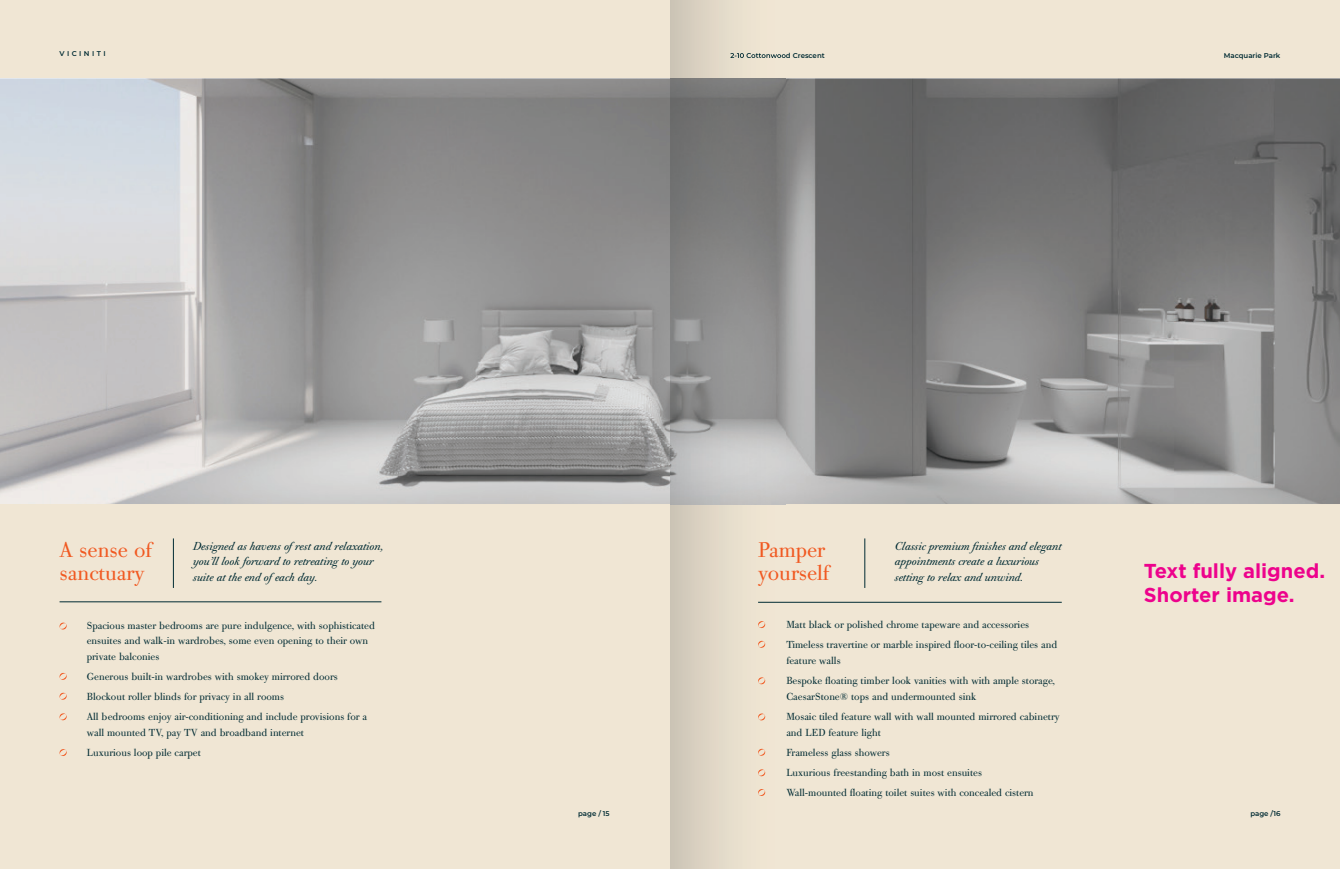
<style>
.page{position:relative;width:1340px;height:869px;background:#fff}
.page>*{position:absolute;margin:0;border:0;box-sizing:border-box;transform-origin:0 0}
.t1{font:21px/23.4px "Bodoni Old Face BE";color:#f15921}
.t2{font:700 20.12px/24.2px "Gotham";color:#ed028c}
.t3{font:italic 11.38px/15.8px "Bodoni Old Face BE";color:#002b33}
.t4{font:10.06px/20px "Bodoni Old Face BE";color:#002b33}
.t5{font:600 7px "Montserrat";color:#002b33}
.t6{font:600 7px "Montserrat";letter-spacing:.35em;color:#002b33}
</style>
<div class="page">
<div style="left:0;top:0;width:1339px;height:868px;background:#f0e6d4"></div>
<img style="left:0;top:78px;width:1339px;height:426px">
<svg style="left:670px;top:0;width:115px;height:868px"></svg>
<img style="left:670px;top:78px;width:115px;height:426px">
<div style="left:730px;top:53px;width:55px;height:5px;background:#eee4d1"></div>
<hr style="left:864px;top:538px;width:1px;height:49px;background:#002b33">
<hr style="left:758px;top:601px;width:303px;height:1px;background:#002b33">
<svg style="left:757px;top:620px;width:8px;height:8px"></svg>
<svg style="left:757px;top:640px;width:8px;height:8px"></svg>
<svg style="left:757px;top:676px;width:8px;height:8px"></svg>
<svg style="left:757px;top:712px;width:8px;height:8px"></svg>
<svg style="left:757px;top:748px;width:8px;height:7px"></svg>
<svg style="left:757px;top:788px;width:8px;height:8px"></svg>
<svg style="left:757px;top:768px;width:8px;height:8px"></svg>
<hr style="left:60px;top:601px;width:321px;height:1px;background:#002b33">
<hr style="left:173px;top:538px;width:1px;height:49px;background:#002b33">
<svg style="left:59px;top:622px;width:8px;height:7px"></svg>
<svg style="left:59px;top:672px;width:8px;height:8px"></svg>
<svg style="left:59px;top:692px;width:8px;height:7px"></svg>
<svg style="left:59px;top:713px;width:8px;height:7px"></svg>
<svg style="left:59px;top:749px;width:8px;height:7px"></svg>
<p class="t6" style="left:60px;top:48px;width:48px">VICINITI</p>
<p class="t5" style="left:730px;top:50px;width:96px">2-10 Cottonwood Crescent</p>
<p class="t5" style="left:1223px;top:50px;width:58px">Macquarie Park</p>
<h1 class="t1" style="left:60px;top:538px;width:94px">A sense of sanctuary</h1>
<p class="t3" style="left:192px;top:538px;width:191px">Designed as havens ofrest and relaxation, you’ll look forward to retreating to your suite at the end ofeach day.</p>
<p class="t4" style="left:87px;top:617px;width:290px;line-height:15.8px">Spacious master bedrooms are pure indulgence, with sophisticated ensuites and walk-in wardrobes, some even opening to their own private balconies</p>
<p class="t4" style="left:87px;top:666px;width:282px">Generous built-in wardrobes with smokey mirrored doors<br>Blockout roller blinds for privacy in all rooms<br>All bedrooms enjoy air-conditioning and include provisions for a</p>
<p class="t4" style="left:87px;top:722px;width:219px">wall mounted TV, pay TV and broadband internet<br>Luxurious loop pile carpet</p>
<p class="t3" style="left:894px;top:538px;width:168px">Classic premium finishes and elegant appointments create a luxurious setting to relax and unwind.</p>
<h1 class="t1" style="left:758px;top:538px;width:73px">Pamper yourself</h1>
<p class="t4" style="left:786px;top:615px;width:272px">Matt black or polished chrome tapeware and accessories<br>Timeless travertine or marble inspired floor-to-ceiling tiles and</p>
<p class="t4" style="left:786px;top:650px;width:270px">feature walls<br>Bespoke floating timber look vanities with with ample storage,</p>
<p class="t4" style="left:786px;top:686px;width:275px">CaesarStone® tops and undermounted sink<br>Mosaic tiled feature wall with wall mounted mirrored cabinetry</p>
<p class="t4" style="left:786px;top:722px;width:249px">and LED feature light<br>Frameless glass showers<br>Luxurious freestanding bath in most ensuites Wall-mounted floating toilet suites with concealed cistern</p>
<h2 class="t2" style="left:1143px;top:557px;width:183px">Text fully aligned.<br>Shorter image.</h2>
<p class="t5" style="left:578px;top:808px;width:33px">page / 15</p>
<p class="t5" style="left:1250px;top:808px;width:32px">page /16</p>
</div>
